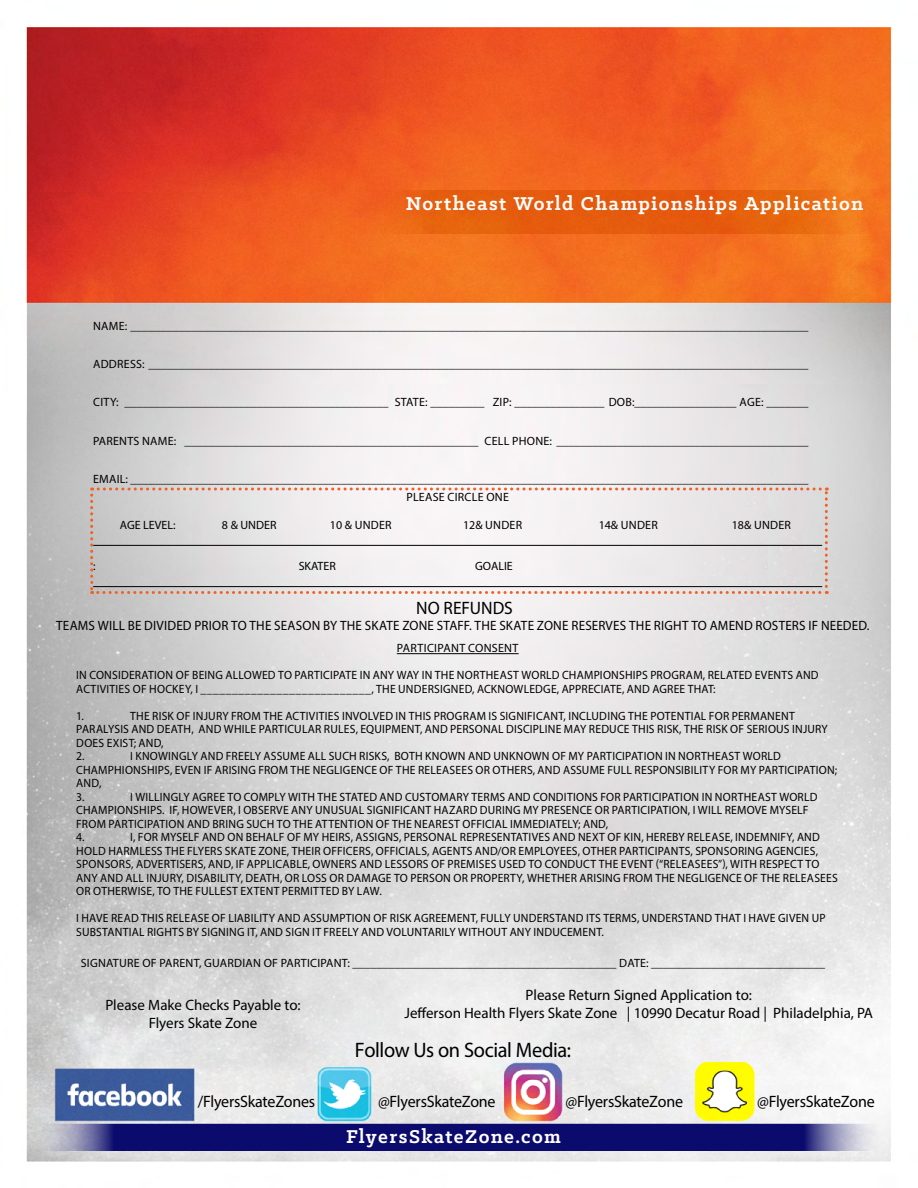
<style>
.page{position:relative;width:918px;height:1188px;background:#fff}
.page>*{position:absolute;margin:0;border:0;box-sizing:border-box;transform-origin:0 0}
.t1{font:700 21px "Klinic Slab";letter-spacing:.065em;color:#fff}
.t2{font:21px "Myriad Pro";letter-spacing:-.02em;color:#000}
.t3{font:18px "Myriad Pro";color:#000}
.t4{font:16.5px "Myriad Pro";letter-spacing:-.015em;color:#000}
.t5{font:15px/18px "Myriad Pro";color:#000;text-align:center}
.t6{font:13.5px "Myriad Pro";letter-spacing:.015em;color:#000}
.t7{font:12px/13.5px "Myriad Pro";letter-spacing:.02em;color:#000}
.t8{font:12px "Myriad Pro";color:#000}
</style>
<div class="page">
<img style="left:26px;top:27px;width:866px;height:1135px">
<svg style="left:33px;top:1124px;width:852px;height:27px;background:#26267b"></svg>
<svg style="left:353px;top:191px;width:528px;height:43px;background:#e86111"></svg>
<hr style="left:397px;top:653px;width:122px;height:1px;background:#000">
<svg style="left:90px;top:488px;width:738px;height:106px"></svg>
<hr style="left:93px;top:545px;width:729px;height:1px;background:#000">
<hr style="left:93px;top:586px;width:729px;height:1px;background:#000">
<h1 class="t1" style="left:406px;top:190px;width:459px">Northeast World Championships Application</h1>
<p class="t7" style="left:93px;top:319px;width:717px">NAME: _________________________________________________________________________________________________________________</p>
<p class="t7" style="left:93px;top:357px;width:717px">ADDRESS: ______________________________________________________________________________________________________________</p>
<p class="t7" style="left:93px;top:395px;width:717px">CITY: ____________________________________________ STATE: _________ ZIP: _______________ DOB:_________________ AGE: _______</p>
<p class="t7" style="left:93px;top:434px;width:717px">PARENTS NAME: _________________________________________________ CELL PHONE: __________________________________________</p>
<p class="t7" style="left:93px;top:472px;width:717px">EMAIL: _________________________________________________________________________________________________________________</p>
<p class="t7" style="left:406px;top:490px;width:104px">PLEASE CIRCLE ONE</p>
<p class="t8" style="left:120px;top:517px;width:57px">AGE LEVEL:</p>
<p class="t7" style="left:222px;top:518px;width:56px">8 &amp; UNDER</p>
<p class="t7" style="left:330px;top:518px;width:63px">10 &amp; UNDER</p>
<p class="t7" style="left:463px;top:518px;width:61px">12&amp; UNDER</p>
<p class="t7" style="left:599px;top:518px;width:61px">14&amp; UNDER</p>
<p class="t7" style="left:732px;top:518px;width:61px">18&amp; UNDER</p>
<p class="t7" style="left:93px;top:559px;width:4px">:</p>
<p class="t7" style="left:299px;top:559px;width:39px">SKATER</p>
<p class="t7" style="left:475px;top:559px;width:39px">GOALIE</p>
<h2 class="t3" style="left:416px;top:597px;width:98px">NO REFUNDS</h2>
<p class="t6" style="left:56px;top:617px;width:815px">TEAMS WILL BE DIVIDED PRIOR TO THE SEASON BY THE SKATE ZONE STAFF. THE SKATE ZONE RESERVES THE RIGHT TO AMEND ROSTERS IF NEEDED.</p>
<p class="t7" style="left:397px;top:642px;width:123px">PARTICIPANT CONSENT</p>
<p class="t7" style="left:76px;top:669px;width:744px">IN CONSIDERATION OF BEING ALLOWED TO PARTICIPATE IN ANY WAY IN THE NORTHEAST WORLD CHAMPIONSHIPS PROGRAM, RELATED EVENTS AND<br>ACTIVITIES OF HOCKEY, I ___________________________, THE UNDERSIGNED, ACKNOWLEDGE, APPRECIATE, AND AGREE THAT:</p>
<p class="t7" style="left:76px;top:709px;width:9px">1.</p>
<p class="t7" style="left:76px;top:709px;width:753px;text-indent:54px">THE RISK OF INJURY FROM THE ACTIVITIES INVOLVED IN THIS PROGRAM IS SIGNIFICANT, INCLUDING THE POTENTIAL FOR PERMANENT PARALYSIS AND DEATH, AND WHILE PARTICULAR RULES, EQUIPMENT, AND PERSONAL DISCIPLINE MAY REDUCE THIS RISK, THE RISK OF SERIOUS INJURY DOES EXIST; AND,<br>2.</p>
<p class="t7" style="left:76px;top:750px;width:763px;text-indent:54px">I KNOWINGLY AND FREELY ASSUME ALL SUCH RISKS, BOTH KNOWN AND UNKNOWN OF MY PARTICIPATION IN NORTHEAST WORLD CHAMPHIONSHIPS, EVEN IF ARISING FROM THE NEGLIGENCE OF THE RELEASEES OR OTHERS, AND ASSUME FULL RESPONSIBILITY FOR MY PARTICIPATION; AND,<br>3.</p>
<p class="t7" style="left:76px;top:790px;width:743px;text-indent:54px">I WILLINGLY AGREE TO COMPLY WITH THE STATED AND CUSTOMARY TERMS AND CONDITIONS FOR PARTICIPATION IN NORTHEAST WORLD CHAMPIONSHIPS. IF, HOWEVER, I OBSERVE ANY UNUSUAL SIGNIFICANT HAZARD DURING MY PRESENCE OR PARTICIPATION, I WILL REMOVE MYSELF FROM PARTICIPATION AND BRING SUCH TO THE ATTENTION OF THE NEAREST OFFICIAL IMMEDIATELY; AND,<br>4.</p>
<p class="t7" style="left:76px;top:831px;width:763px;text-indent:54px">I, FOR MYSELF AND ON BEHALF OF MY HEIRS, ASSIGNS, PERSONAL REPRESENTATIVES AND NEXT OF KIN, HEREBY RELEASE, INDEMNIFY, AND HOLD HARMLESS THE FLYERS SKATE ZONE, THEIR OFFICERS, OFFICIALS, AGENTS AND/OR EMPLOYEES, OTHER PARTICIPANTS, SPONSORING AGENCIES, SPONSORS, ADVERTISERS, AND, IF APPLICABLE, OWNERS AND LESSORS OF PREMISES USED TO CONDUCT THE EVENT (“RELEASEES”), WITH RESPECT TO ANY AND ALL INJURY, DISABILITY, DEATH, OR LOSS OR DAMAGE TO PERSON OR PROPERTY, WHETHER ARISING FROM THE NEGLIGENCE OF THE RELEASEES OR OTHERWISE, TO THE FULLEST EXTENT PERMITTED BY LAW.</p>
<p class="t7" style="left:76px;top:912px;width:751px">I HAVE READ THIS RELEASE OF LIABILITY AND ASSUMPTION OF RISK AGREEMENT, FULLY UNDERSTAND ITS TERMS, UNDERSTAND THAT I HAVE GIVEN UP<br>SUBSTANTIAL RIGHTS BY SIGNING IT, AND SIGN IT FREELY AND VOLUNTARILY WITHOUT ANY INDUCEMENT.</p>
<p class="t7" style="left:81px;top:957px;width:746px">SIGNATURE OF PARENT, GUARDIAN OF PARTICIPANT: ____________________________________________ DATE: _____________________________</p>
<p class="t5" style="left:105px;top:995px;width:197px">Please Make Checks Payable to:<br>Flyers Skate Zone</p>
<p class="t5" style="left:404px;top:986px;width:470px">Please Return Signed Application to:<br>Jefferson Health Flyers Skate Zone | 10990 Decatur Road | Philadelphia, PA</p>
<h1 class="t2" style="left:355px;top:1037px;width:218px">Follow Us on Social Media:</h1>
<h3 class="t4" style="left:198px;top:1091px;width:119px">/FlyersSkateZones</h3>
<h3 class="t4" style="left:378px;top:1091px;width:119px">@FlyersSkateZone</h3>
<h3 class="t4" style="left:565px;top:1091px;width:119px">@FlyersSkateZone</h3>
<h3 class="t4" style="left:757px;top:1091px;width:119px">@FlyersSkateZone</h3>
<h1 class="t1" style="left:346px;top:1123px;width:216px">FlyersSkateZone.com</h1>
</div>
